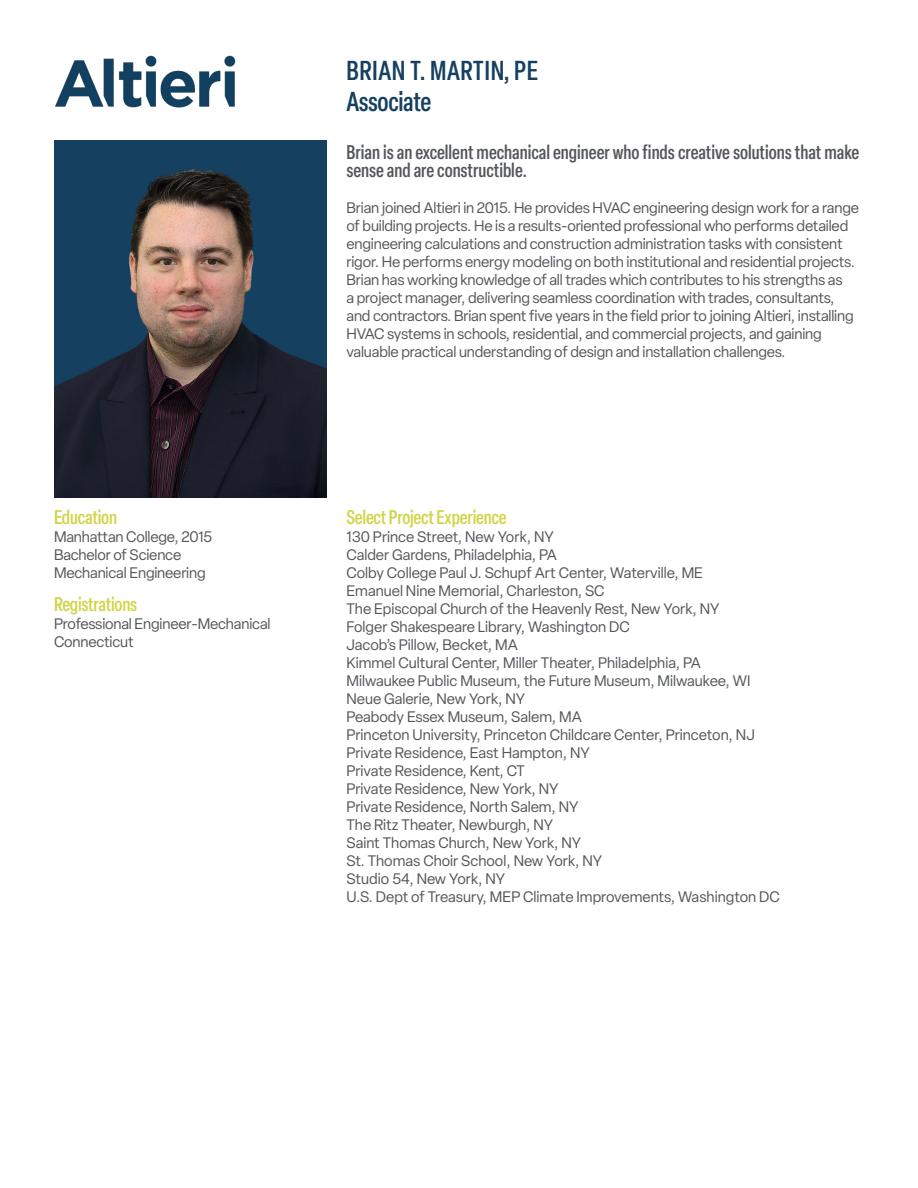
<style>
.page{position:relative;width:918px;height:1188px;background:#fff}
.page>*{position:absolute;margin:0;border:0;box-sizing:border-box;transform-origin:0 0}
._16_16__Large_Text_in_Body__0p8_space_aft{font:500 condensed 27px/31.5px "Elza";letter-spacing:.01em;color:#164060}
.t1{font:500 condensed 19.5px/18px "Elza";color:#54565a}
._10_12__Standard_Resume_Copy{font:500 condensed 19.5px "Elza";letter-spacing:-.01em;color:#d0d548}
._9_10__Right_Align_Gray{font:500 condensed 19.5px "Elza";letter-spacing:-.01em;color:#d0d548}
._10_12__Standard_Resume_Copy-2{font:15px/18px "Elza";letter-spacing:-.01em;color:#54565a}
._9_10__Right_Align_Gray-2{font:15px "Elza";letter-spacing:-.01em;color:#54565a}
</style>
<div class="page">
<img style="left:54px;top:140px;width:272px;height:357px">
<img style="left:55px;top:55px;width:180px;height:53px">
<p class="_9_10__Right_Align_Gray" style="left:54px;top:504px;width:65px">Education</p>
<p class="_9_10__Right_Align_Gray-2" style="left:54px;top:527px;width:160px">Manhattan College, 2015</p>
<p class="_9_10__Right_Align_Gray-2" style="left:54px;top:545px;width:129px">Bachelor of Science</p>
<p class="_9_10__Right_Align_Gray-2" style="left:54px;top:563px;width:153px">Mechanical Engineering</p>
<p class="_9_10__Right_Align_Gray" style="left:54px;top:591px;width:85px">Registrations</p>
<p class="_9_10__Right_Align_Gray-2" style="left:54px;top:614px;width:218px">Professional Engineer-Mechanical</p>
<p class="_9_10__Right_Align_Gray-2" style="left:54px;top:632px;width:81px">Connecticut</p>
<p class="_16_16__Large_Text_in_Body__0p8_space_aft" style="left:346px;top:54px;width:193px">BRIAN T. MARTIN, PE<br>Associate</p>
<p class="t1" style="left:346px;top:142px;width:514px">Brian is an excellent mechanical engineer who finds creative solutions that make sense and are constructible.</p>
<p class="_10_12__Standard_Resume_Copy-2" style="left:346px;top:199px;width:514px">Brian joined Altieri in 2015. He provides HVAC engineering design work for a range of building projects. He is a results-oriented professional who performs detailed engineering calculations and construction administration tasks with consistent rigor. He performs energy modeling on both institutional and residential projects.<br>Brian has working knowledge of all trades which contributes to his strengths as<br>a project manager, delivering seamless coordination with trades, consultants, and contractors. Brian spent five years in the field prior to joining Altieri, installing HVAC systems in schools, residential, and commercial projects, and gaining valuable practical understanding of design and installation challenges.</p>
<p class="_10_12__Standard_Resume_Copy" style="left:346px;top:504px;width:162px">Select Project Experience</p>
<p class="_10_12__Standard_Resume_Copy-2" style="left:346px;top:528px;width:209px">130 Prince Street, New York, NY</p>
<p class="_10_12__Standard_Resume_Copy-2" style="left:346px;top:546px;width:212px">Calder Gardens, Philadelphia, PA</p>
<p class="_10_12__Standard_Resume_Copy-2" style="left:346px;top:564px;width:358px">Colby College Paul J. Schupf Art Center, Waterville, ME</p>
<p class="_10_12__Standard_Resume_Copy-2" style="left:346px;top:582px;width:260px">Emanuel Nine Memorial, Charleston, SC</p>
<p class="_10_12__Standard_Resume_Copy-2" style="left:346px;top:600px;width:375px">The Episcopal Church of the Heavenly Rest, New York, NY</p>
<p class="_10_12__Standard_Resume_Copy-2" style="left:346px;top:618px;width:285px">Folger Shakespeare Library, Washington DC</p>
<p class="_10_12__Standard_Resume_Copy-2" style="left:346px;top:636px;width:173px">Jacob’s Pillow, Becket, MA</p>
<p class="_10_12__Standard_Resume_Copy-2" style="left:346px;top:654px;width:356px">Kimmel Cultural Center, Miller Theater, Philadelphia, PA</p>
<p class="_10_12__Standard_Resume_Copy-2" style="left:346px;top:672px;width:405px">Milwaukee Public Museum, the Future Museum, Milwaukee, WI</p>
<p class="_10_12__Standard_Resume_Copy-2" style="left:346px;top:690px;width:180px">Neue Galerie, New York, NY</p>
<p class="_10_12__Standard_Resume_Copy-2" style="left:346px;top:708px;width:237px">Peabody Essex Museum, Salem, MA</p>
<p class="_10_12__Standard_Resume_Copy-2" style="left:346px;top:726px;width:410px">Princeton University, Princeton Childcare Center, Princeton, NJ</p>
<p class="_10_12__Standard_Resume_Copy-2" style="left:346px;top:744px;width:245px">Private Residence, East Hampton, NY</p>
<p class="_10_12__Standard_Resume_Copy-2" style="left:346px;top:762px;width:180px">Private Residence, Kent, CT</p>
<p class="_10_12__Standard_Resume_Copy-2" style="left:346px;top:780px;width:213px">Private Residence, New York, NY</p>
<p class="_10_12__Standard_Resume_Copy-2" style="left:346px;top:798px;width:234px">Private Residence, North Salem, NY</p>
<p class="_10_12__Standard_Resume_Copy-2" style="left:346px;top:816px;width:208px">The Ritz Theater, Newburgh, NY</p>
<p class="_10_12__Standard_Resume_Copy-2" style="left:346px;top:834px;width:236px">Saint Thomas Church, New York, NY</p>
<p class="_10_12__Standard_Resume_Copy-2" style="left:346px;top:852px;width:257px">St. Thomas Choir School, New York, NY</p>
<p class="_10_12__Standard_Resume_Copy-2" style="left:346px;top:870px;width:160px">Studio 54, New York, NY</p>
<p class="_10_12__Standard_Resume_Copy-2" style="left:346px;top:888px;width:435px">U.S. Dept of Treasury, MEP Climate Improvements, Washington DC</p>
</div>
